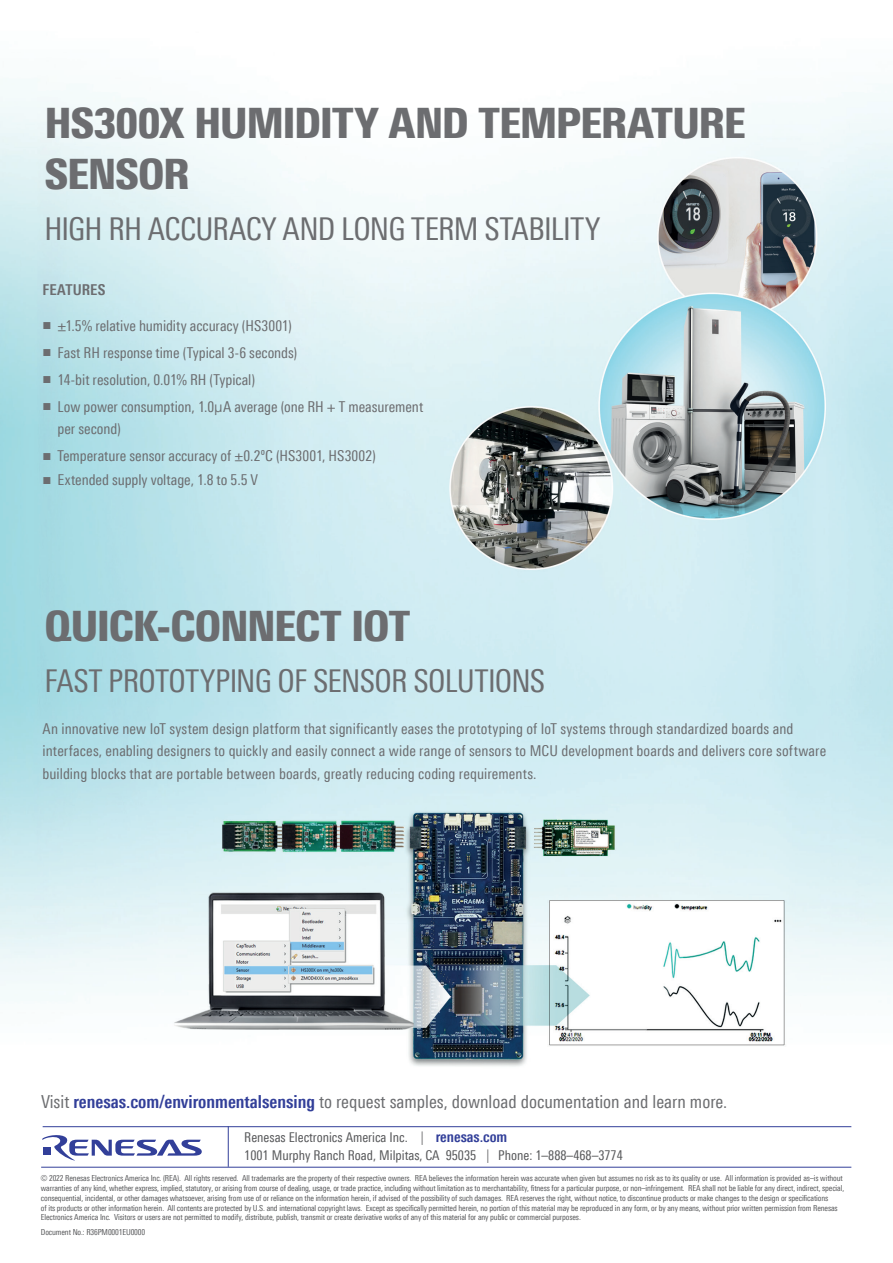
<style>
.page{position:relative;width:893px;height:1263px;background:#fff}
.page>*{position:absolute;margin:0;border:0;box-sizing:border-box;transform-origin:0 0}
.t1{font:900 42px/50.4px "Linotype Univers 820 Cn";letter-spacing:-.03em;color:#6c6d70}
.t2{font:31.5px "Linotype Univers 420 Cn";letter-spacing:-.025em;color:#6c6d70}
.t3{font:18px "Linotype Univers 420 Cn";color:#6c6d70}
.t4{font:15px/22.5px "Linotype Univers 420 Cn";letter-spacing:.005em;color:#6c6d70}
.t5{font:700 15px "Linotype Univers 620 Cn";letter-spacing:.01em;color:#6c6d70}
.t6{font:13.5px/18px "Linotype Univers 420 Cn";color:#57585a}
.t7{font:8.25px/9.8px "Linotype Univers 420 Cn";letter-spacing:-.015em;color:#57585a}
.s1{font-family:"Arial"}
.s2{font-family:"Linotype Univers 620 Cn";font-weight:700;color:#323f99}
.s3{font-family:"Linotype Univers 620 Cn";font-weight:700;font-size:15px;color:#323f99}
</style>
<div class="page">
<img style="left:0;top:78px;width:893px;height:1049px">
<div style="left:38px;top:1126px;width:183px;height:44px;background:#fff"></div>
<svg style="left:42px;top:1135px;width:160px;height:25px"></svg>
<hr style="left:43px;top:1126px;width:808px;height:1px;background:#323f99">
<hr style="left:41px;top:1167px;width:810px;height:1px;background:#323f99">
<hr style="left:228px;top:1126px;width:1px;height:41px;background:#323f99">
<h1 class="t1" style="left:44px;top:98px;width:703px">HS300X HUMIDITY AND TEMPERATURE<br>SENSOR</h1>
<h2 class="t2" style="left:44px;top:211px;width:557px">HIGH RH ACCURACY AND LONG TERM STABILITY</h2>
<h3 class="t5" style="left:43px;top:281px;width:64px">FEATURES</h3>
<h3 class="t4" style="left:43px;top:314px;width:251px"><span class="s1">■</span> ±1.5% relative humidity accuracy (HS3001)</h3>
<h3 class="t4" style="left:43px;top:341px;width:256px"><span class="s1">■</span> Fast RH response time (Typical 3-6 seconds)</h3>
<h3 class="t4" style="left:43px;top:368px;width:214px"><span class="s1">■</span> 14-bit resolution, 0.01% RH (Typical)</h3>
<h3 class="t4" style="left:58px;top:395px;width:367px;text-indent:-15px"><span class="s1">■</span> Low power consumption, 1.0µA average (one RH + T measurement per second)</h3>
<h3 class="t4" style="left:43px;top:444px;width:335px"><span class="s1">■</span> Temperature sensor accuracy of ±0.2ºC (HS3001, HS3002)</h3>
<h3 class="t4" style="left:43px;top:468px;width:217px"><span class="s1">■</span> Extended supply voltage, 1.8 to 5.5 V</h3>
<h1 class="t1" style="left:44px;top:600px;width:367px">QUICK-CONNECT IOT</h1>
<h2 class="t2" style="left:44px;top:663px;width:502px">FAST PROTOTYPING OF SENSOR SOLUTIONS</h2>
<p class="t4" style="left:43px;top:717px;width:785px">An innovative new IoT system design platform that significantly eases the prototyping of IoT systems through standardized boards and interfaces, enabling designers to quickly and easily connect a wide range of sensors to MCU development boards and delivers core software building blocks that are portable between boards, greatly reducing coding requirements.</p>
<h3 class="t3" style="left:41px;top:1091px;width:688px">Visit <span class="s2">renesas.com/environmentalsensing</span> to request samples, download documentation and learn more.</h3>
<h3 class="t6" style="left:244px;top:1128px;width:380px">Renesas Electronics America Inc. | <span class="s3">renesas.com<br></span>1001 Murphy Ranch Road, Milpitas, CA 95035 | Phone: 1–888–468–3774</h3>
<p class="t7" style="left:41px;top:1173px;width:805px">© 2022 Renesas Electronics America Inc. (REA). All rights reserved. All trademarks are the property of their respective owners. REA believes the information herein was accurate when given but assumes no risk as to its quality or use. All information is provided as–is without warranties of any kind, whether express, implied, statutory, or arising from course of dealing, usage, or trade practice, including without limitation as to merchantability, fitness for a particular purpose, or non–infringement. REA shall not be liable for any direct, indirect, special, consequential, incidental, or other damages whatsoever, arising from use of or reliance on the information herein, if advised of the possibility of such damages. REA reserves the right, without notice, to discontinue products or make changes to the design or specifications<br>of its products or other information herein. All contents are protected by U.S. and international copyright laws. Except as specifically permitted herein, no portion of this material may be reproduced in any form, or by any means, without prior written permission from Renesas Electronics America Inc. Visitors or users are not permitted to modify, distribute, publish, transmit or create derivative works of any of this material for any public or commercial purposes.</p>
<p class="t7" style="left:41px;top:1227px;width:106px">Document No.: R36PM0001EU0000</p>
</div>
